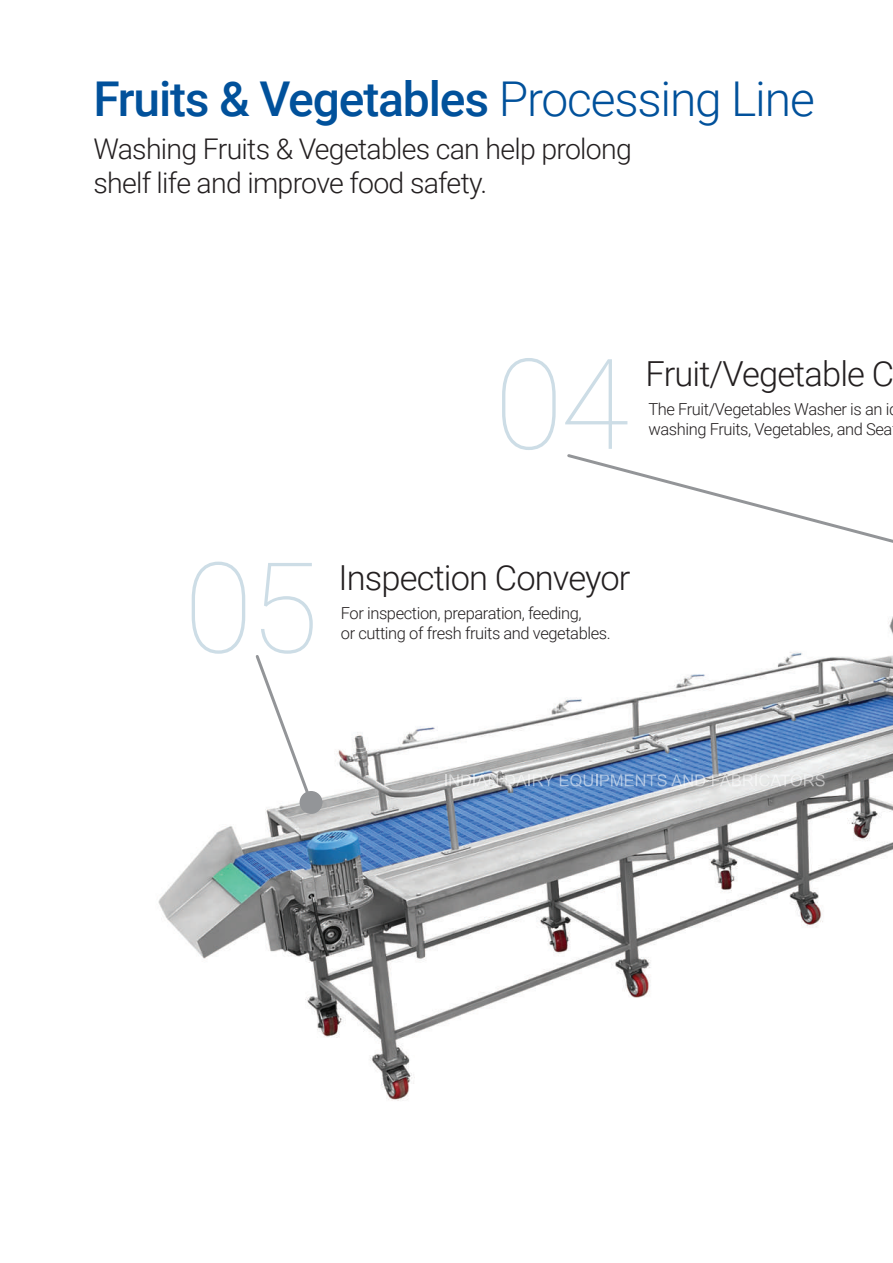
<style>
.page{position:relative;width:893px;height:1263px;background:#fff}
.page>*{position:absolute;margin:0;border:0;box-sizing:border-box;transform-origin:0 0}
.t1{font:100 126px "Roboto";color:#cddde6}
.t2{font:500 48px "Roboto";letter-spacing:-.025em;color:#01519b}
.t3{font:300 34.5px "Roboto";letter-spacing:-.025em;color:#231f20}
.t4{font:300 28.5px/34.2px "Roboto";letter-spacing:-.025em;color:#231f20}
.t5{font:300 16.5px/19.8px "Roboto";letter-spacing:-.025em;color:#231f20}
.s1{font-weight:300}
</style>
<div class="page">
<img style="left:158px;top:616px;width:735px;height:485px">
<div style="left:300px;top:791px;width:22px;height:23px;background:#939598;border-radius:50%"></div>
<svg style="left:253px;top:652px;width:62px;height:154px"></svg>
<svg style="left:567px;top:454px;width:326px;height:89px"></svg>
<svg style="left:445px;top:774px;width:53px;height:12px"></svg>
<svg style="left:505px;top:774px;width:49px;height:12px"></svg>
<svg style="left:560px;top:774px;width:145px;height:13px"></svg>
<svg style="left:712px;top:774px;width:113px;height:12px"></svg>
<h2 class="t2" style="left:93px;top:66px;width:723px">Fruits &amp; Vegetables <span class="s1">Processing Line</span></h2>
<h3 class="t4" style="left:93px;top:131px;width:540px">Washing Fruits &amp; Vegetables can help prolong shelf life and improve food safety.</h3>
<h1 class="t1" style="left:494px;top:316px;width:136px">04</h1>
<h3 class="t3" style="left:646px;top:350px;width:250px">Fruit/Vegetable C</h3>
<p class="t5" style="left:648px;top:399px;width:246px">The Fruit/Vegetables Washer is an i washing Fruits, Vegetables, and Sea</p>
<h1 class="t1" style="left:184px;top:519px;width:136px">05</h1>
<h3 class="t3" style="left:339px;top:553px;width:293px">Inspection Conveyor</h3>
<p class="t5" style="left:341px;top:602px;width:271px">For inspection, preparation, feeding,<br>or cutting of fresh fruits and vegetables.</p>
</div>
